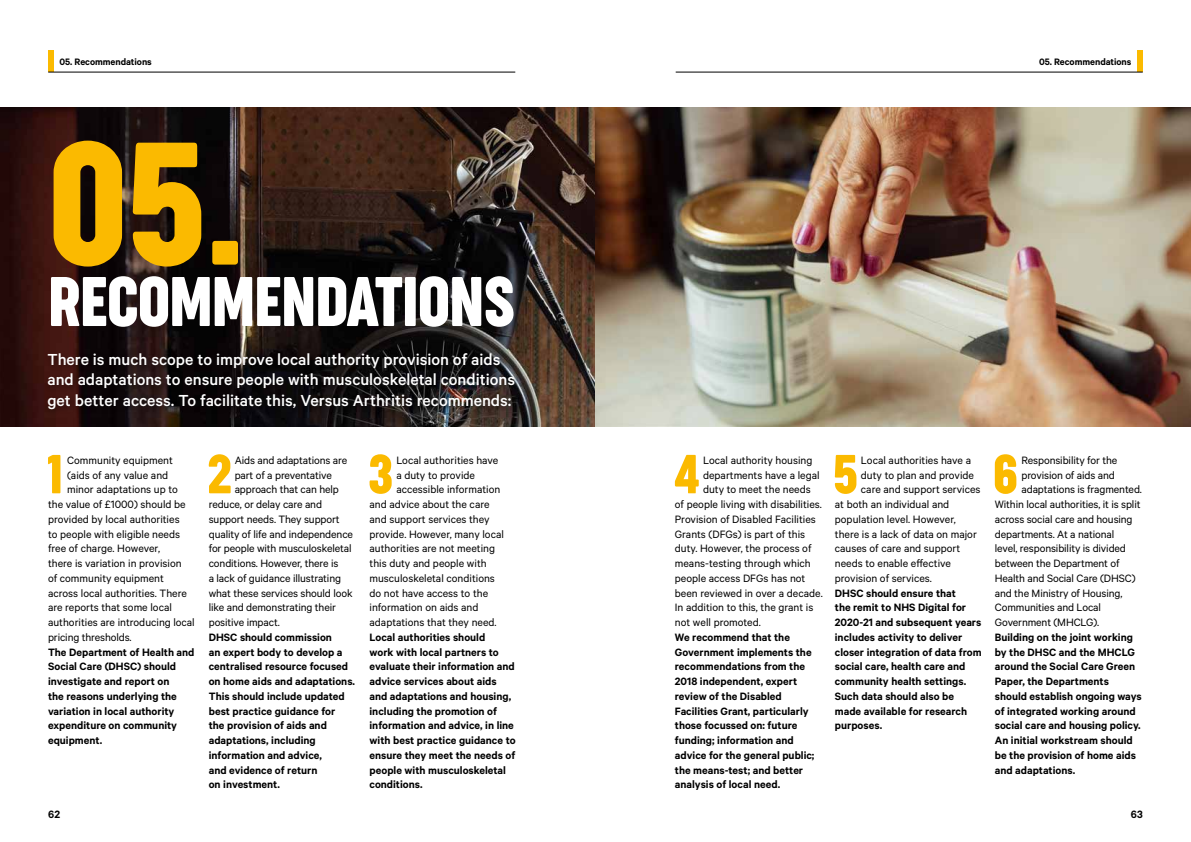
<style>
.page{position:relative;width:1191px;height:842px;background:#fff}
.page>*{position:absolute;margin:0;border:0;box-sizing:border-box;transform-origin:0 0}
.t1{font:164.3px "Versus Arthritis Display";color:#fbba00}
.t2{font:66px "Versus Arthritis Display";color:#fff}
.t3{font:51.7px "Versus Arthritis Display";color:#fbba00}
.t4{font:500 18px/20.8px "Calibre";color:#fff}
.t5{font:12px "Calibre";color:#000}
.t6{font:600 12px/14.7px "Calibre";color:#000}
.t7{font:600 10.5px "Calibre";letter-spacing:-.005em;color:#000}
</style>
<div class="page">
<div style="left:1137px;top:51px;width:5px;height:21px;background:#fbba00"></div>
<div style="left:48px;top:51px;width:6px;height:21px;background:#fbba00"></div>
<hr style="left:675px;top:72px;width:467px;height:1px;background:#000">
<hr style="left:48px;top:72px;width:467px;height:1px;background:#000">
<img style="left:0;top:108px;width:1191px;height:319px">
<div style="left:45px;top:350px;width:476px;height:66px;background:#000;opacity:.4"></div>
<p class="t7" style="left:60px;top:55px;width:94px">05. Recommendations</p>
<p class="t7" style="left:1039px;top:55px;width:94px">05. Recommendations</p>
<h1 class="t1" style="left:48px;top:111px;width:199px">05.</h1>
<h2 class="t2" style="left:48px;top:264px;width:126px">RECOMMEND</h2>
<h2 class="t2" style="left:347px;top:264px;width:57px">ATIONS</h2>
<h3 class="t4" style="left:47px;top:348px;width:469px">There is much scope to improve local authority provision of aids and adaptations to ensure people with musculoskeletal conditions get better access. To facilitate this, Versus Arthritis recommends:</h3>
<h3 class="t3" style="left:47px;top:445px;width:18px">1</h3>
<p class="t5" style="left:67px;top:453px;width:107px">Community equipment</p>
<p class="t5" style="left:67px;top:468px;width:103px">(aids of any value and</p>
<p class="t5" style="left:67px;top:483px;width:112px">minor adaptations up to</p>
<p class="t5" style="left:48px;top:497px;width:139px">the value of £1000) should be</p>
<p class="t5" style="left:48px;top:512px;width:133px">provided by local authorities</p>
<p class="t5" style="left:48px;top:527px;width:134px">to people with eligible needs</p>
<p class="t5" style="left:48px;top:542px;width:114px">free of charge. However,</p>
<p class="t5" style="left:48px;top:556px;width:135px">there is variation in provision</p>
<p class="t5" style="left:48px;top:571px;width:117px">of community equipment</p>
<p class="t5" style="left:48px;top:586px;width:140px">across local authorities. There</p>
<p class="t5" style="left:48px;top:601px;width:125px">are reports that some local</p>
<p class="t5" style="left:48px;top:615px;width:148px">authorities are introducing local</p>
<p class="t5" style="left:48px;top:630px;width:85px">pricing thresholds.</p>
<p class="t6" style="left:48px;top:644px;width:148px">The Department of Health and<br>Social Care (DHSC) should investigate and report on<br>the reasons underlying the variation in local authority expenditure on community equipment.</p>
<h3 class="t3" style="left:207px;top:445px;width:26px">2</h3>
<p class="t5" style="left:235px;top:453px;width:114px">Aids and adaptations are</p>
<p class="t5" style="left:235px;top:468px;width:99px">part of a preventative</p>
<p class="t5" style="left:235px;top:483px;width:106px">approach that can help</p>
<p class="t5" style="left:209px;top:497px;width:115px">reduce, or delay care and</p>
<p class="t5" style="left:209px;top:512px;width:132px">support needs. They support</p>
<p class="t5" style="left:209px;top:527px;width:146px">quality of life and independence</p>
<p class="t5" style="left:209px;top:542px;width:144px">for people with musculoskeletal</p>
<p class="t5" style="left:209px;top:556px;width:131px">conditions. However, there is</p>
<p class="t5" style="left:209px;top:571px;width:134px">a lack of guidance illustrating</p>
<p class="t5" style="left:209px;top:586px;width:145px">what these services should look</p>
<p class="t5" style="left:209px;top:601px;width:129px">like and demonstrating their</p>
<p class="t5" style="left:209px;top:615px;width:73px">positive impact.</p>
<p class="t6" style="left:209px;top:629px;width:148px">DHSC should commission<br>an expert body to develop a centralised resource focused on home aids and adaptations.<br>This should include updated best practice guidance for<br>the provision of aids and adaptations, including information and advice,<br>and evidence of return<br>on investment.</p>
<h3 class="t3" style="left:368px;top:445px;width:27px">3</h3>
<p class="t5" style="left:396px;top:453px;width:104px">Local authorities have</p>
<p class="t5" style="left:396px;top:468px;width:80px">a duty to provide</p>
<p class="t5" style="left:396px;top:483px;width:105px">accessible information</p>
<p class="t5" style="left:369px;top:497px;width:122px">and advice about the care</p>
<p class="t5" style="left:369px;top:512px;width:122px">and support services they</p>
<p class="t5" style="left:369px;top:527px;width:136px">provide. However, many local</p>
<p class="t5" style="left:369px;top:542px;width:127px">authorities are not meeting</p>
<p class="t5" style="left:369px;top:556px;width:119px">this duty and people with</p>
<p class="t5" style="left:369px;top:571px;width:127px">musculoskeletal conditions</p>
<p class="t5" style="left:369px;top:586px;width:120px">do not have access to the</p>
<p class="t5" style="left:369px;top:601px;width:110px">information on aids and</p>
<p class="t5" style="left:369px;top:615px;width:129px">adaptations that they need.</p>
<p class="t6" style="left:369px;top:629px;width:148px">Local authorities should<br>work with local partners to evaluate their information and advice services about aids and adaptations and housing, including the promotion of information and advice, in line with best practice guidance to ensure they meet the needs of people with musculoskeletal conditions.</p>
<h3 class="t3" style="left:674px;top:445px;width:27px">4</h3>
<p class="t5" style="left:703px;top:453px;width:111px">Local authority housing</p>
<p class="t5" style="left:703px;top:468px;width:118px">departments have a legal</p>
<p class="t5" style="left:703px;top:483px;width:109px">duty to meet the needs</p>
<p class="t5" style="left:675px;top:497px;width:149px">of people living with disabilities.</p>
<p class="t5" style="left:675px;top:512px;width:142px">Provision of Disabled Facilities</p>
<p class="t5" style="left:675px;top:527px;width:132px">Grants (DFGs) is part of this</p>
<p class="t5" style="left:675px;top:542px;width:138px">duty. However, the process of</p>
<p class="t5" style="left:675px;top:556px;width:137px">means-testing through which</p>
<p class="t5" style="left:675px;top:571px;width:132px">people access DFGs has not</p>
<p class="t5" style="left:675px;top:586px;width:149px">been reviewed in over a decade.</p>
<p class="t5" style="left:675px;top:601px;width:140px">In addition to this, the grant is</p>
<p class="t5" style="left:675px;top:615px;width:87px">not well promoted.</p>
<p class="t6" style="left:675px;top:629px;width:141px">We recommend that the<br>Government implements the recommendations from the<br>2018 independent, expert review of the Disabled<br>Facilities Grant, particularly those focussed on: future funding; information and advice for the general public; the means-test; and better analysis of local need.</p>
<h3 class="t3" style="left:833px;top:445px;width:26px">5</h3>
<p class="t5" style="left:861px;top:453px;width:112px">Local authorities have a</p>
<p class="t5" style="left:861px;top:468px;width:115px">duty to plan and provide</p>
<p class="t5" style="left:861px;top:483px;width:121px">care and support services</p>
<p class="t5" style="left:835px;top:497px;width:116px">at both an individual and</p>
<p class="t5" style="left:835px;top:512px;width:122px">population level. However,</p>
<p class="t5" style="left:835px;top:527px;width:143px">there is a lack of data on major</p>
<p class="t5" style="left:835px;top:542px;width:127px">causes of care and support</p>
<p class="t5" style="left:835px;top:556px;width:118px">needs to enable effective</p>
<p class="t5" style="left:835px;top:571px;width:99px">provision of services.</p>
<p class="t6" style="left:835px;top:585px;width:148px">DHSC should ensure that<br>the remit to NHS Digital for<br>2020-21 and subsequent years includes activity to deliver closer integration of data from social care, health care and community health settings.<br>Such data should also be made available for research purposes.</p>
<h3 class="t3" style="left:993px;top:445px;width:26px">6</h3>
<p class="t5" style="left:1021px;top:453px;width:97px">Responsibility for the</p>
<p class="t5" style="left:1021px;top:468px;width:95px">provision of aids and</p>
<p class="t5" style="left:1021px;top:483px;width:122px">adaptations is fragmented.</p>
<p class="t5" style="left:994px;top:497px;width:147px">Within local authorities, it is split</p>
<p class="t5" style="left:994px;top:512px;width:139px">across social care and housing</p>
<p class="t5" style="left:994px;top:527px;width:121px">departments. At a national</p>
<p class="t5" style="left:994px;top:542px;width:133px">level, responsibility is divided</p>
<p class="t5" style="left:994px;top:556px;width:126px">between the Department of</p>
<p class="t5" style="left:994px;top:571px;width:142px">Health and Social Care (DHSC)</p>
<p class="t5" style="left:994px;top:586px;width:129px">and the Ministry of Housing,</p>
<p class="t5" style="left:994px;top:601px;width:108px">Communities and Local</p>
<p class="t5" style="left:994px;top:615px;width:106px">Government (MHCLG).</p>
<p class="t6" style="left:994px;top:629px;width:148px">Building on the joint working by the DHSC and the MHCLG around the Social Care Green<br>Paper, the Departments should establish ongoing ways of integrated working around social care and housing policy.<br>An initial workstream should be the provision of home aids and adaptations.</p>
<p class="t6" style="left:48px;top:806px;width:13px">62</p>
<p class="t6" style="left:1130px;top:806px;width:13px">63</p>
</div>
